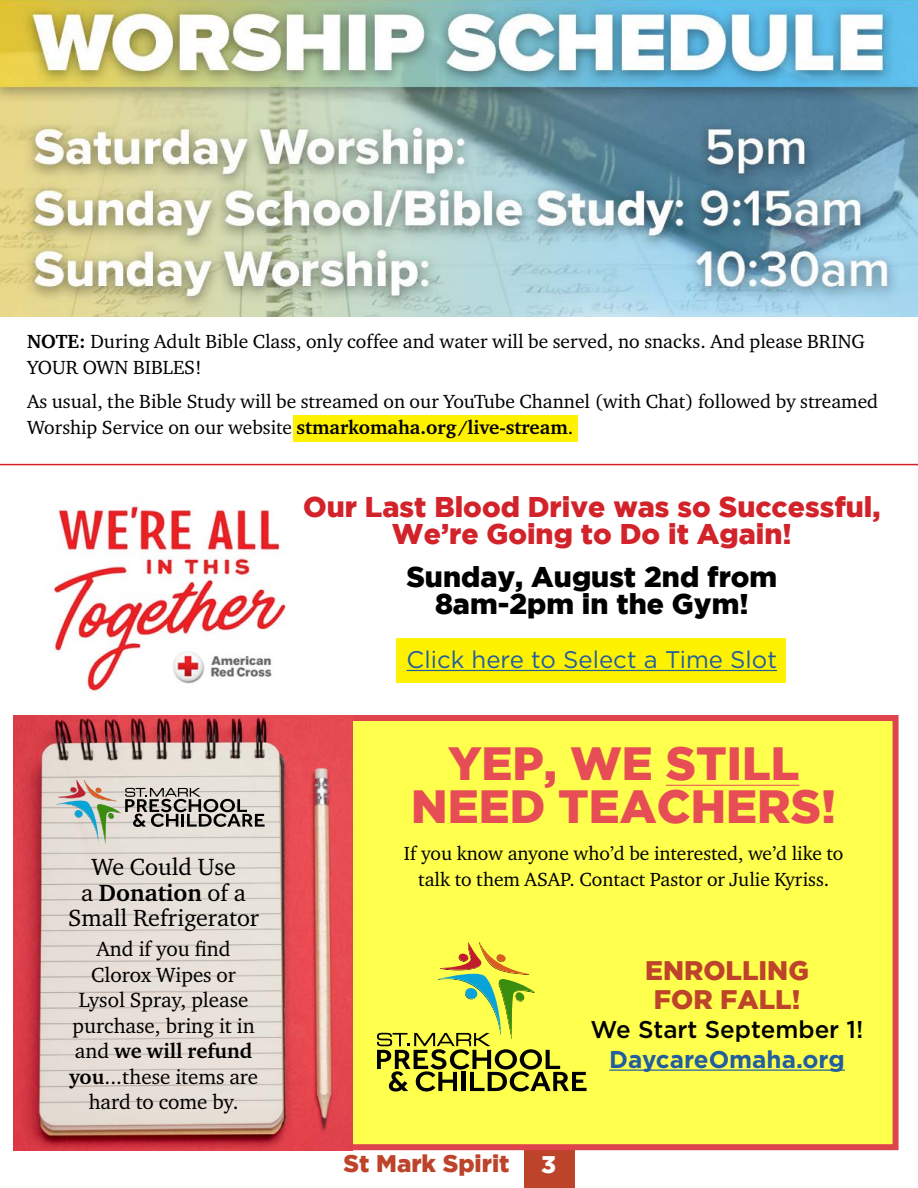
<style>
.page{position:relative;width:918px;height:1188px;background:#fff}
.page>*{position:absolute;margin:0;border:0;box-sizing:border-box;transform-origin:0 0}
.t1{font:900 46.5px/43.5px "Gotham";color:#e74d55;text-align:center}
.t2{font:900 28.5px/27px "Gotham";color:#d2232a;text-align:center}
.t3{font:900 28.5px/27px "Gotham";color:#000;text-align:center}
.t4{font:900 26.85px/29.2px "Gotham";color:#bd432b;text-align:center}
.t5{font:500 24.15px "Gotham";color:#000}
.t6{font:700 24.15px "Gotham";color:#215e9e}
.t7{font:24px/25.5px "Charter ITC";color:#000;text-align:center}
.t8{font:24px "Gotham";color:#215e9e}
.t9{font:900 24px "Gotham";color:#bd432b}
.t10{font:900 24px "Gotham";color:#fff}
.t11{font:21px/25.5px "Charter ITC";color:#000;text-align:center}
.t12{font:19.5px/25.5px "Charter ITC";color:#000}
.s1{font-weight:700}
</style>
<div class="page">
<div style="left:346px;top:717px;width:549px;height:429px;background:#ffff4e"></div>
<div style="left:524px;top:1146px;width:50px;height:42px;background:#bd432b"></div>
<div style="left:85px;top:715px;width:814px;height:435px;border:6px solid #de444c"></div>
<img style="left:0;top:0;width:918px;height:316px">
<div style="left:294px;top:415px;width:284px;height:27px;background:#fff200"></div>
<hr style="left:0;top:464px;width:918px;height:1px;background:#d2232a">
<div style="left:396px;top:638px;width:390px;height:45px;background:#fff200"></div>
<img style="left:52px;top:497px;width:234px;height:198px">
<hr style="left:407px;top:670px;width:370px;height:1px;background:#215e9e">
<img style="left:14px;top:715px;width:338px;height:435px">
<svg style="left:56px;top:779px;width:209px;height:65px;background:#bfbdb4"></svg>
<hr style="left:666px;top:785px;width:133px;height:1px;background:#e74d55">
<svg style="left:377px;top:942px;width:210px;height:150px"></svg>
<hr style="left:609px;top:1070px;width:236px;height:1px;background:#215e9e">
<p class="t12" style="left:27px;top:329px;width:840px"><span class="s1">NOTE:</span> During Adult Bible Class, only coffee and water will be served, no snacks. And please BRING<br>YOUR OWN BIBLES!</p>
<p class="t12" style="left:27px;top:389px;width:853px">As usual, the Bible Study will be streamed on our YouTube Channel (with Chat) followed by streamed<br>Worship Service on our website <span class="s1">stmarkomaha.org/live-stream</span>.</p>
<p class="t7" style="left:68px;top:854px;width:193px">We Could Use<br>a <span class="s1">Donation</span> of a<br>Small Refrigerator</p>
<p class="t11" style="left:69px;top:936px;width:191px">And if you find<br>Clorox Wipes or<br>Lysol Spray, please purchase, bring it in and <span class="s1">we will refund you</span>...these items are hard to come by.</p>
<h2 class="t2" style="left:303px;top:492px;width:579px">Our Last Blood Drive was so Successful,<br>We’re Going to Do it Again!</h2>
<h2 class="t3" style="left:406px;top:563px;width:372px">Sunday, August 2nd from<br>8am-2pm in the Gym!</h2>
<p class="t8" style="left:407px;top:644px;width:372px">Click here to Select a Time Slot</p>
<h1 class="t1" style="left:411px;top:740px;width:426px">YEP, WE STILL<br>NEED TEACHERS!</h1>
<p class="t12" style="left:404px;top:841px;width:441px;text-align:center">If you know anyone who’d be interested, we’d like to talk to them ASAP. Contact Pastor or Julie Kyriss.</p>
<p class="t9" style="left:344px;top:1150px;width:168px">St Mark Spirit</p>
<p class="t10" style="left:541px;top:1150px;width:16px">3</p>
<h3 class="t4" style="left:645px;top:955px;width:165px">ENROLLING<br>FOR FALL!</h3>
<p class="t5" style="left:591px;top:1014px;width:274px">We Start September 1!</p>
<p class="t6" style="left:609px;top:1043px;width:237px">DaycareOmaha.org</p>
</div>
